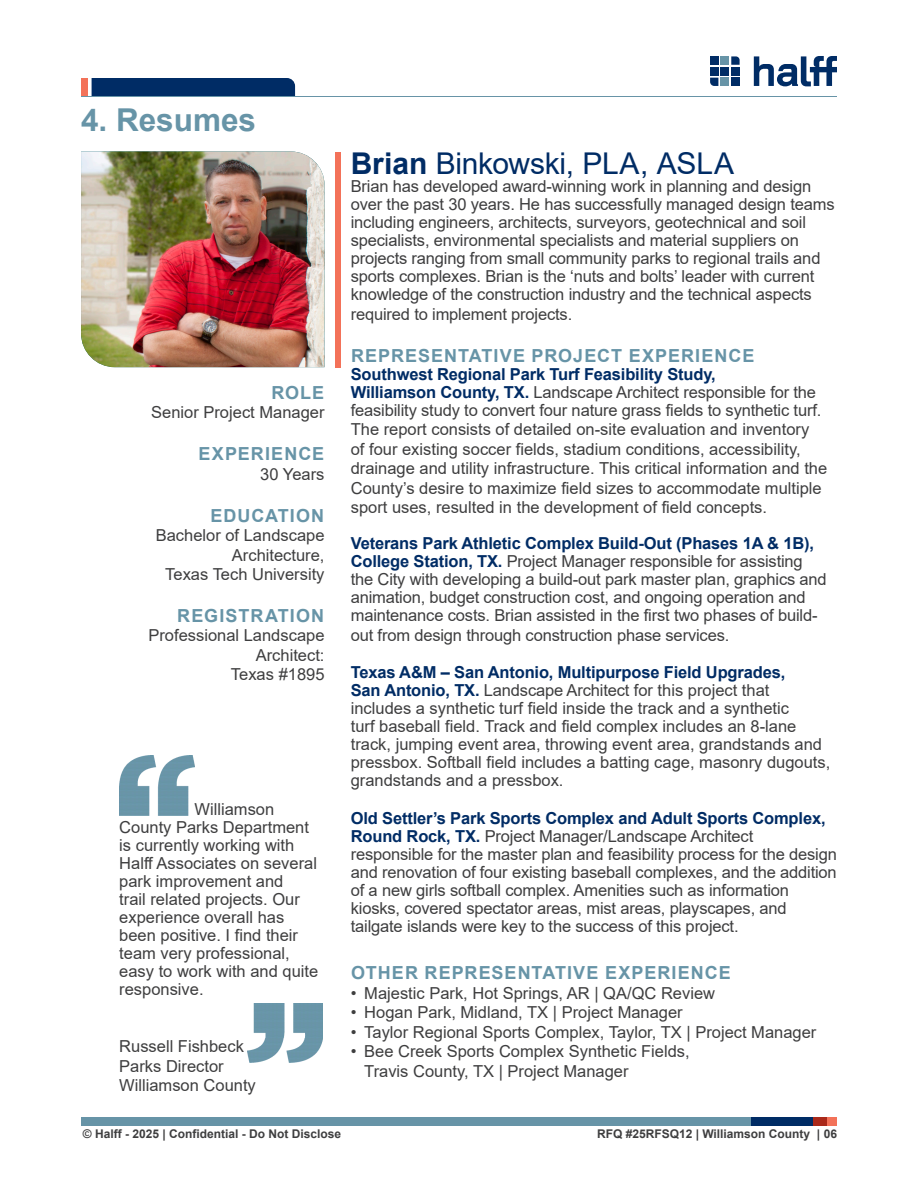
<style>
.page{position:relative;width:918px;height:1188px;background:#fff}
.page>*{position:absolute;margin:0;border:0;box-sizing:border-box;transform-origin:0 0}
.Section_Name___Number{font:700 31.5px "Arial";color:#6794a7}
.Resume_Name{font:30px "Arial";letter-spacing:-.01em;color:#002c65}
.Resume_Exp_Heading{font:700 18px "Arial";letter-spacing:.06em;color:#6794a7}
.Resume_Exp_Heading_-_Right_Justify{font:700 18px "Arial";letter-spacing:.06em;color:#6794a7}
.Resume_Project_Title{font:16.5px/18px "Arial";letter-spacing:-.01em;color:#3e3e3f}
.Body_Text{font:16.5px/18px "Arial";letter-spacing:-.01em;color:#3e3e3f}
.Quote_Style_2{font:16.5px/18px "Arial";color:#3e3e3f}
.Resume_Exp_Subtext_-_Right_Justify{font:16.5px/19.5px "Arial";color:#3e3e3f;text-align:right}
.Body_Text_-_no_space_after{font:16.5px "Arial";color:#3e3e3f}
.t1{font:700 12px "Arial";color:#3e3e3f}
.s1{font-weight:700}
.s2{font-weight:700;color:#002c65}
</style>
<div class="page">
<div style="left:81px;top:1117px;width:673px;height:9px;background:#6794a7"></div>
<div style="left:752px;top:1117px;width:61px;height:9px;background:#002c65"></div>
<div style="left:813px;top:1117px;width:15px;height:9px;background:#aa291a"></div>
<div style="left:828px;top:1117px;width:9px;height:9px;background:#f37259"></div>
<div style="left:81px;top:78px;width:7px;height:18px;background:#f37259"></div>
<div style="left:92px;top:78px;width:203px;height:18px;background:#002c65"></div>
<hr style="left:81px;top:96px;width:756px;height:1px;background:#6794a7">
<svg style="left:754px;top:56px;width:83px;height:30px"></svg>
<div style="left:721px;top:56px;width:8px;height:9px;background:#6794a7"></div>
<div style="left:710px;top:67px;width:8px;height:8px;background:#002c65"></div>
<div style="left:710px;top:56px;width:8px;height:9px;background:#002c65"></div>
<svg style="left:731px;top:56px;width:9px;height:9px"></svg>
<svg style="left:710px;top:78px;width:8px;height:8px"></svg>
<div style="left:731px;top:67px;width:9px;height:8px;background:#002c65"></div>
<div style="left:731px;top:78px;width:9px;height:8px;background:#002c65"></div>
<div style="left:721px;top:67px;width:8px;height:8px;background:#002c65"></div>
<div style="left:721px;top:78px;width:8px;height:8px;background:#6794a7"></div>
<img style="left:119px;top:756px;width:76px;height:59px">
<img style="left:248px;top:1003px;width:75px;height:60px">
<div style="left:335px;top:152px;width:5px;height:215px;background:#f37259"></div>
<img style="left:81px;top:152px;width:244px;height:215px">
<p class="Section_Name___Number" style="left:81px;top:98px;width:177px">4. Resumes</p>
<p class="Resume_Exp_Heading_-_Right_Justify" style="left:271px;top:380px;width:54px">ROLE</p>
<p class="Resume_Exp_Subtext_-_Right_Justify" style="left:151px;top:403px;width:175px">Senior Project Manager</p>
<p class="Resume_Exp_Heading_-_Right_Justify" style="left:198px;top:441px;width:127px">EXPERIENCE</p>
<p class="Resume_Exp_Subtext_-_Right_Justify" style="left:260px;top:464px;width:66px">30 Years</p>
<p class="Resume_Exp_Heading_-_Right_Justify" style="left:210px;top:503px;width:115px">EDUCATION</p>
<p class="Resume_Exp_Subtext_-_Right_Justify" style="left:156px;top:525px;width:170px">Bachelor of Landscape<br>Architecture,<br>Texas Tech University</p>
<p class="Resume_Exp_Heading_-_Right_Justify" style="left:177px;top:603px;width:148px">REGISTRATION</p>
<p class="Resume_Exp_Subtext_-_Right_Justify" style="left:148px;top:626px;width:178px">Professional Landscape<br>Architect:<br>Texas #1895</p>
<p class="Quote_Style_2" style="left:119px;top:800px;width:201px;text-indent:75px">Williamson<br>County Parks Department is currently working with<br>Halff Associates on several park improvement and<br>trail related projects. Our experience overall has been positive. I find their team very professional, easy to work with and quite responsive.</p>
<p class="Body_Text_-_no_space_after" style="left:119px;top:1035px;width:126px">Russell Fishbeck</p>
<p class="Body_Text_-_no_space_after" style="left:119px;top:1055px;width:106px">Parks Director</p>
<p class="Body_Text_-_no_space_after" style="left:119px;top:1074px;width:138px">Williamson County</p>
<p class="Resume_Name" style="left:351px;top:143px;width:385px"><span class="s1">Brian</span> Binkowski, PLA, ASLA</p>
<p class="Body_Text" style="left:351px;top:177px;width:485px">Brian has developed award-winning work in planning and design over the past 30 years. He has successfully managed design teams including engineers, architects, surveyors, geotechnical and soil specialists, environmental specialists and material suppliers on projects ranging from small community parks to regional trails and sports complexes. Brian is the ‘nuts and bolts’ leader with current knowledge of the construction industry and the technical aspects</p>
<p class="Body_Text" style="left:351px;top:305px;width:223px">required to implement projects.</p>
<p class="Resume_Exp_Heading" style="left:351px;top:343px;width:405px">REPRESENTATIVE PROJECT EXPERIENCE</p>
<p class="Resume_Project_Title" style="left:351px;top:365px;width:472px"><span class="s2">Southwest Regional Park Turf Feasibility Study,<br>Williamson County, TX.</span> Landscape Architect responsible for the feasibility study to convert four nature grass fields to synthetic turf.</p>
<p class="Resume_Project_Title" style="left:351px;top:419px;width:478px;line-height:19.5px">The report consists of detailed on-site evaluation and inventory<br>of four existing soccer fields, stadium conditions, accessibility, drainage and utility infrastructure. This critical information and the County’s desire to maximize field sizes to accommodate multiple sport uses, resulted in the development of field concepts.</p>
<p class="Resume_Project_Title" style="left:351px;top:534px;width:478px"><span class="s2">Veterans Park Athletic Complex Build-Out (Phases 1A &amp; 1B), College Station, TX.</span> Project Manager responsible for assisting the City with developing a build-out park master plan, graphics and animation, budget construction cost, and ongoing operation and maintenance costs. Brian assisted in the first two phases of build-</p>
<p class="Resume_Project_Title" style="left:351px;top:626px;width:380px">out from design through construction phase services.</p>
<p class="Resume_Project_Title" style="left:351px;top:663px;width:481px"><span class="s2">Texas A&amp;M – San Antonio, Multipurpose Field Upgrades,<br>San Antonio, TX.</span> Landscape Architect for this project that includes a synthetic turf field inside the track and a synthetic<br>turf baseball field. Track and field complex includes an 8-lane track, jumping event area, throwing event area, grandstands and pressbox. Softball field includes a batting cage, masonry dugouts, grandstands and a pressbox.</p>
<p class="Resume_Project_Title" style="left:351px;top:809px;width:488px"><span class="s2">Old Settler’s Park Sports Complex and Adult Sports Complex, Round Rock, TX.</span> Project Manager/Landscape Architect responsible for the master plan and feasibility process for the design and renovation of four existing baseball complexes, and the addition of a new girls softball complex. Amenities such as information kiosks, covered spectator areas, mist areas, playscapes, and tailgate islands were key to the success of this project.</p>
<p class="Resume_Exp_Heading" style="left:351px;top:960px;width:381px">OTHER REPRESENTATIVE EXPERIENCE</p>
<p class="Body_Text" style="left:351px;top:984px;width:366px">• Majestic Park, Hot Springs, AR | QA/QC Review</p>
<p class="Body_Text" style="left:351px;top:1004px;width:334px">• Hogan Park, Midland, TX | Project Manager</p>
<p class="Body_Text" style="left:351px;top:1023px;width:467px">• Taylor Regional Sports Complex, Taylor, TX | Project Manager</p>
<p class="Body_Text" style="left:364px;top:1042px;width:327px;line-height:19.5px;text-indent:-14px">• Bee Creek Sports Complex Synthetic Fields,<br>Travis County, TX | Project Manager</p>
<p class="t1" style="left:83px;top:1125px;width:260px">© Halff - 2025 | Confidential - Do Not Disclose</p>
<p class="t1" style="left:597px;top:1125px;width:242px">RFQ #25RFSQ12 | Williamson County | 06</p>
</div>
